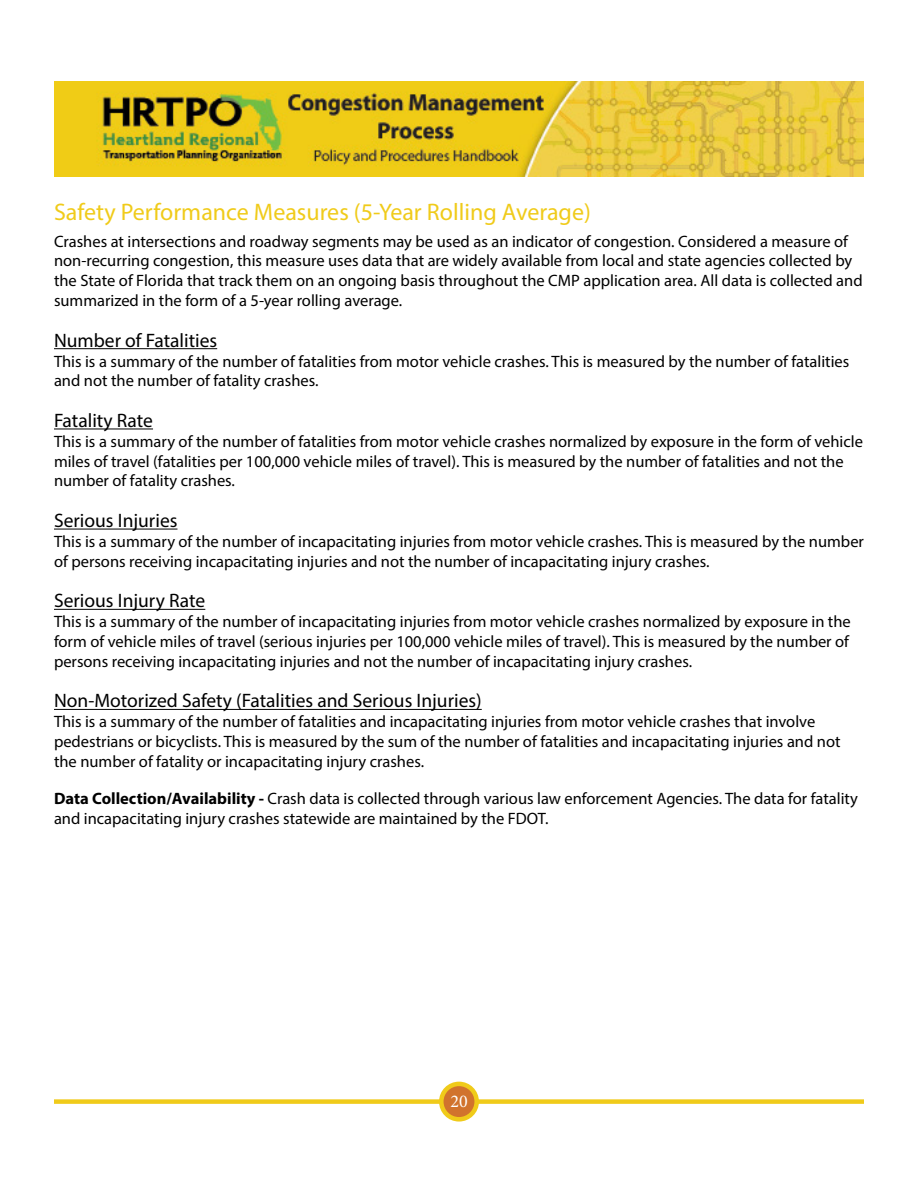
<style>
.page{position:relative;width:918px;height:1188px;background:#fff}
.page>*{position:absolute;margin:0;border:0;box-sizing:border-box;transform-origin:0 0}
.Heading_3{font:24px "Myriad Pro";color:#f0cb1a}
.Heading_4{font:19.5px "Myriad Pro";color:#000}
.t1{font:18px "Minion Pro";color:#fff}
.Body_Text{font:16.5px/19.8px "Myriad Pro";color:#000}
.s1{font-weight:700}
</style>
<div class="page">
<div style="left:54px;top:1099px;width:810px;height:5px;background:#f0cb1a"></div>
<svg style="left:441px;top:1084px;width:36px;height:35px"></svg>
<div style="left:439px;top:1082px;width:40px;height:40px;border:4px solid #f0cb1a;border-radius:50%"></div>
<img style="left:54px;top:81px;width:810px;height:95px">
<hr style="left:54px;top:348px;width:163px;height:1px;background:#000">
<hr style="left:54px;top:428px;width:99px;height:1px;background:#000">
<hr style="left:54px;top:529px;width:123px;height:1px;background:#000">
<hr style="left:54px;top:609px;width:151px;height:1px;background:#000">
<hr style="left:54px;top:709px;width:428px;height:1px;background:#000">
<p class="Heading_3" style="left:54px;top:197px;width:538px">Safety Performance Measures (5-Year Rolling Average)</p>
<p class="Body_Text" style="left:54px;top:231px;width:810px">Crashes at intersections and roadway segments may be used as an indicator of congestion. Considered a measure of non-recurring congestion, this measure uses data that are widely available from local and state agencies collected by the State of Florida that track them on an ongoing basis throughout the CMP application area. All data is collected and summarized in the form of a 5-year rolling average.</p>
<p class="Heading_4" style="left:54px;top:328px;width:165px">Number of Fatalities</p>
<p class="Body_Text" style="left:54px;top:351px;width:797px">This is a summary of the number of fatalities from motor vehicle crashes. This is measured by the number of fatalities and not the number of fatality crashes.</p>
<p class="Heading_4" style="left:54px;top:408px;width:101px">Fatality Rate</p>
<p class="Body_Text" style="left:54px;top:431px;width:810px">This is a summary of the number of fatalities from motor vehicle crashes normalized by exposure in the form of vehicle miles of travel (fatalities per 100,000 vehicle miles of travel). This is measured by the number of fatalities and not the number of fatality crashes.</p>
<p class="Heading_4" style="left:54px;top:509px;width:125px">Serious Injuries</p>
<p class="Body_Text" style="left:54px;top:531px;width:812px">This is a summary of the number of incapacitating injuries from motor vehicle crashes. This is measured by the number of persons receiving incapacitating injuries and not the number of incapacitating injury crashes.</p>
<p class="Heading_4" style="left:54px;top:589px;width:153px">Serious Injury Rate</p>
<p class="Body_Text" style="left:54px;top:611px;width:798px;text-align:justify">This is a summary of the number of incapacitating injuries from motor vehicle crashes normalized by exposure in the form of vehicle miles of travel (serious injuries per 100,000 vehicle miles of travel). This is measured by the number of persons receiving incapacitating injuries and not the number of incapacitating injury crashes.</p>
<p class="Heading_4" style="left:54px;top:689px;width:429px">Non-Motorized Safety (Fatalities and Serious Injuries)</p>
<p class="Body_Text" style="left:54px;top:712px;width:788px">This is a summary of the number of fatalities and incapacitating injuries from motor vehicle crashes that involve pedestrians or bicyclists. This is measured by the sum of the number of fatalities and incapacitating injuries and not the number of fatality or incapacitating injury crashes.</p>
<p class="Body_Text" style="left:54px;top:788px;width:806px"><span class="s1">Data Collection/Availability -</span> Crash data is collected through various law enforcement Agencies. The data for fatality and incapacitating injury crashes statewide are maintained by the FDOT.</p>
<p class="t1" style="left:450px;top:1089px;width:19px">20</p>
</div>
